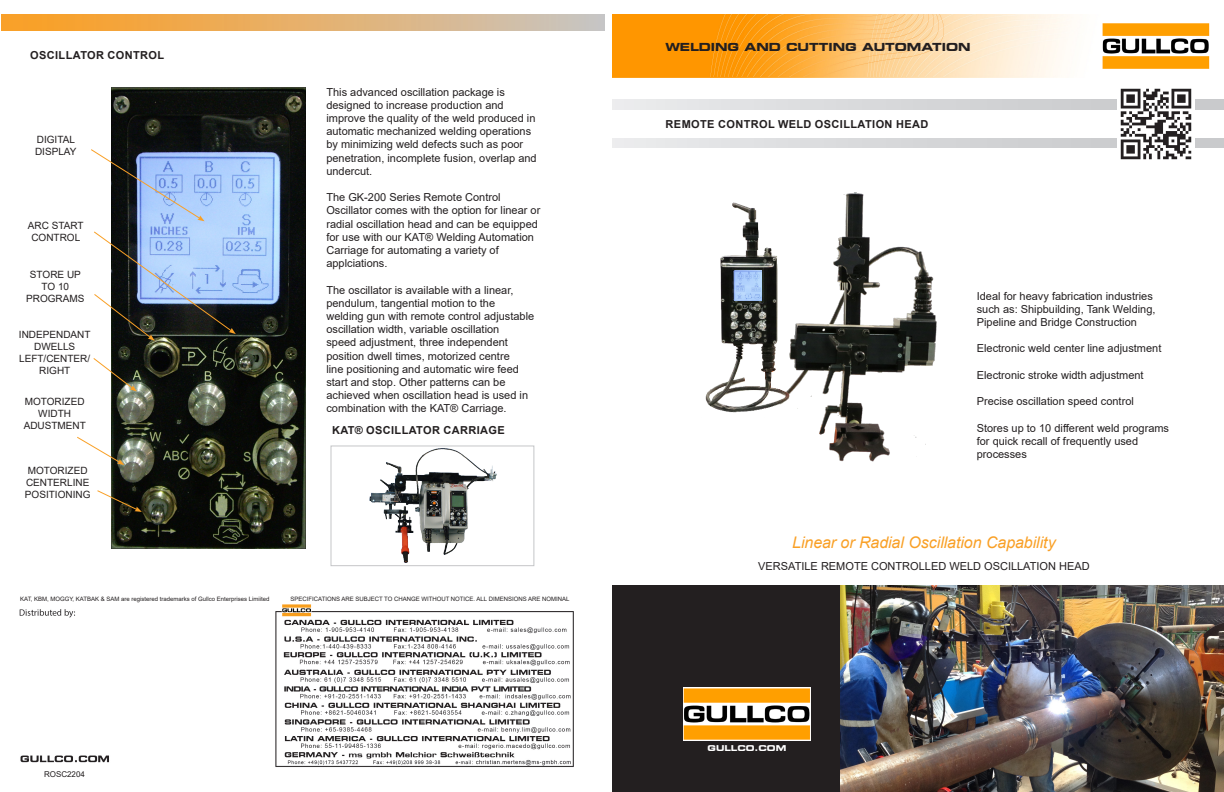
<style>
.page{position:relative;width:1224px;height:792px;background:#fff}
.page>*{position:absolute;margin:0;border:0;box-sizing:border-box;transform-origin:0 0}
.Orange_Bullet_Point{font:italic 16px "Arial";letter-spacing:-.005em;color:#f9a026}
.Content_Paragraph{font:11px/13.2px "Arial";color:#231f20}
.Product_Title{font:700 11px "Arial";letter-spacing:.035em;color:#231f20}
.Above_Picture_Text{font:11px "Arial";color:#231f20}
.t1{font:700 expanded 11px "Square 721 BT";color:#231f20}
.Content_Paragraph-2{font:10px/12px "Arial";color:#231f20;text-align:center}
.t2{font:700 expanded 8px "Square 721 BT";color:#fff}
.Content_Paragraph-3{font:8px "Arial";color:#231f20}
.t3{font:6px "Arial";color:#231f20}
</style>
<div class="page">
<div style="left:612px;top:586px;width:228px;height:206px;background:#231f20"></div>
<img style="left:683px;top:688px;width:128px;height:53px">
<img style="left:840px;top:586px;width:384px;height:206px">
<img style="left:369px;top:448px;width:128px;height:115px">
<div style="left:330px;top:445px;width:204px;height:121px;border:1px solid #c5c6c8"></div>
<img style="left:111px;top:88px;width:195px;height:460px">
<svg style="left:91px;top:148px;width:114px;height:73px"></svg>
<svg style="left:94px;top:231px;width:142px;height:110px;background:#788799"></svg>
<svg style="left:77px;top:436px;width:47px;height:29px"></svg>
<svg style="left:97px;top:489px;width:45px;height:23px"></svg>
<svg style="left:1px;top:15px;width:604px;height:15px;background:#e4b06e"></svg>
<img style="left:612px;top:15px;width:491px;height:62px">
<img style="left:1103px;top:23px;width:107px;height:46px">
<svg style="left:612px;top:100px;width:612px;height:9px;background:#d8d9db"></svg>
<svg style="left:612px;top:138px;width:612px;height:10px;background:#d8d9db"></svg>
<img style="left:20px;top:605px;width:553px;height:162px">
<img style="left:1118px;top:88px;width:77px;height:72px">
<img style="left:799px;top:192px;width:138px;height:270px">
<img style="left:705px;top:202px;width:94px;height:211px">
<img style="left:733px;top:271px;width:28px;height:30px">
<svg style="left:93px;top:357px;width:44px;height:35px"></svg>
<p class="Product_Title" style="left:30px;top:48px;width:136px">OSCILLATOR CONTROL</p>
<p class="Content_Paragraph-2" style="left:35px;top:133px;width:43px;text-align:left">DIGITAL<br>DISPLAY</p>
<p class="Content_Paragraph-2" style="left:28px;top:219px;width:57px">ARC START<br>CONTROL</p>
<p class="Content_Paragraph-2" style="left:26px;top:268px;width:60px">STORE UP<br>TO 10<br>PROGRAMS</p>
<p class="Content_Paragraph-2" style="left:19px;top:328px;width:73px">INDEPENDANT<br>DWELLS<br>LEFT/CENTER/<br>RIGHT</p>
<p class="Content_Paragraph-2" style="left:24px;top:395px;width:64px">MOTORIZED<br>WIDTH<br>ADUSTMENT</p>
<p class="Content_Paragraph-2" style="left:25px;top:464px;width:67px;text-align:left">MOTORIZED<br>CENTERLINE<br>POSITIONING</p>
<p class="Content_Paragraph" style="left:326px;top:85px;width:212px">This advanced oscillation package is designed to increase production and improve the quality of the weld produced in automatic mechanized welding operations by minimizing weld defects such as poor penetration, incomplete fusion, overlap and undercut.</p>
<p class="Content_Paragraph" style="left:326px;top:191px;width:215px">The GK-200 Series Remote Control Oscillator comes with the option for linear or radial oscillation head and can be equipped for use with our KAT® Welding Automation Carriage for automating a variety of applciations.</p>
<p class="Content_Paragraph" style="left:326px;top:283px;width:209px">The oscillator is available with a linear, pendulum, tangential motion to the welding gun with remote control adjustable oscillation width, variable oscillation<br>speed adjustment, three independent position dwell times, motorized centre<br>line positioning and automatic wire feed start and stop. Other patterns can be achieved when oscillation head is used in combination with the KAT® Carriage.</p>
<p class="Product_Title" style="left:332px;top:423px;width:174px">KAT® OSCILLATOR CARRIAGE</p>
<p class="t3" style="left:20px;top:595px;width:251px">KAT, KBM, MOGGY, KATBAK &amp; SAM are registered trademarks of Gullco Enterprises Limiited</p>
<p class="t3" style="left:290px;top:595px;width:280px">SPECIFICATIONS ARE SUBJECT TO CHANGE WITHOUT NOTICE. ALL DIMENSIONS ARE NOMINAL</p>
<p class="Content_Paragraph-3" style="left:44px;top:769px;width:42px">ROSC2204</p>
<p class="t1" style="left:665px;top:41px;width:307px">WELDING AND CUTTING AUTOMATION</p>
<p class="Product_Title" style="left:666px;top:116px;width:264px">REMOTE CONTROL WELD OSCILLATION HEAD</p>
<p class="Content_Paragraph" style="left:977px;top:289px;width:180px">Ideal for heavy fabrication industries such as: Shipbuilding, Tank Welding,<br>Pipeline and Bridge Construction</p>
<p class="Content_Paragraph" style="left:977px;top:342px;width:186px">Electronic weld center line adjustment</p>
<p class="Content_Paragraph" style="left:977px;top:368px;width:168px">Electronic stroke width adjustment</p>
<p class="Content_Paragraph" style="left:977px;top:395px;width:159px">Precise oscillation speed control</p>
<p class="Content_Paragraph" style="left:977px;top:421px;width:194px">Stores up to 10 different weld programs for quick recall of frequently used processes</p>
<p class="Orange_Bullet_Point" style="left:792px;top:532px;width:265px">Linear or Radial Oscillation Capability</p>
<p class="Above_Picture_Text" style="left:758px;top:559px;width:333px">VERSATILE REMOTE CONTROLLED WELD OSCILLATION HEAD</p>
<p class="t2" style="left:708px;top:744px;width:80px">GULLCO.COM</p>
</div>
